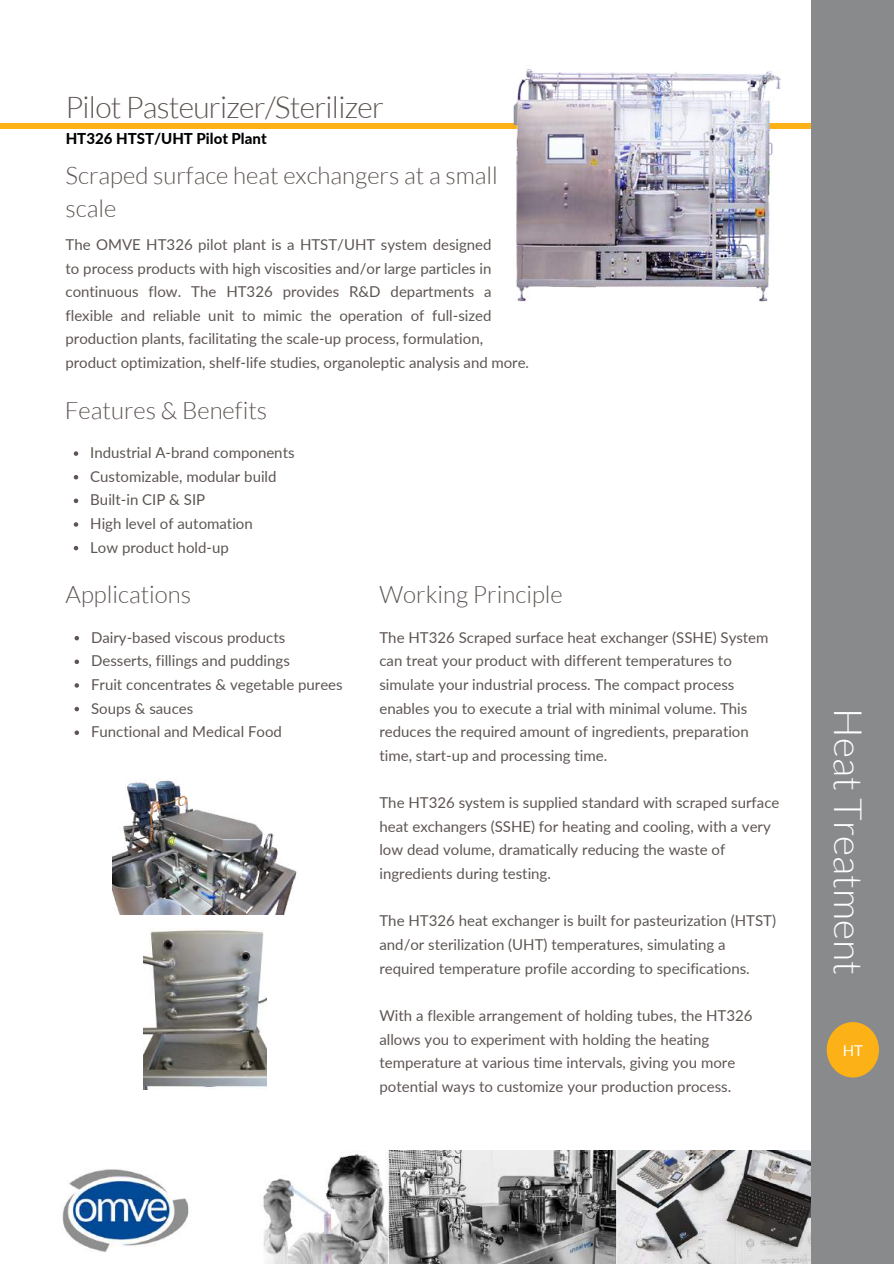
<style>
.page{position:relative;width:894px;height:1264px;background:#fff}
.page>*{position:absolute;margin:0;border:0;box-sizing:border-box;transform-origin:0 0}
.t1{font:300 39px "Lato";color:#fff}
.t2{font:300 30px "Lato";letter-spacing:-.025em;color:#5d5553}
.t3{font:300 24px/32.7px "Lato";color:#5d5553}
.t4{font:15px/23.7px "Lato";color:#5d5553}
.t5{font:800 15px "Lato";color:#000}
.t6{font:15px "Lato";color:#fff}
</style>
<div class="page">
<div style="left:1px;top:123px;width:892px;height:6px;background:#fcb116"></div>
<img style="left:62px;top:1150px;width:749px;height:113px">
<div style="left:811px;top:0;width:82px;height:1263px;background:#888a8c"></div>
<div style="left:826px;top:1022px;width:52px;height:55px;background:#fcb116;border-radius:50%"></div>
<img style="left:113px;top:780px;width:184px;height:134px">
<img style="left:143px;top:930px;width:124px;height:159px">
<img style="left:513px;top:65px;width:267px;height:237px">
<svg style="left:74px;top:451px;width:4px;height:5px"></svg>
<svg style="left:74px;top:475px;width:4px;height:4px"></svg>
<svg style="left:74px;top:498px;width:4px;height:5px"></svg>
<svg style="left:74px;top:522px;width:4px;height:4px"></svg>
<svg style="left:74px;top:546px;width:4px;height:4px"></svg>
<svg style="left:74px;top:636px;width:5px;height:4px"></svg>
<svg style="left:74px;top:659px;width:5px;height:5px"></svg>
<svg style="left:74px;top:683px;width:5px;height:4px"></svg>
<svg style="left:74px;top:706px;width:5px;height:5px"></svg>
<svg style="left:74px;top:730px;width:5px;height:5px"></svg>
<h2 class="t2" style="left:65px;top:88px;width:320px">Pilot Pasteurizer/Sterilizer</h2>
<p class="t5" style="left:66px;top:129px;width:202px">HT326 HTST/UHT Pilot Plant</p>
<h3 class="t3" style="left:65px;top:158px;width:433px">Scraped surface heat exchangers at a small scale</h3>
<p class="t4" style="left:65px;top:232px;width:427px;text-align:justify">The OMVE HT326 pilot plant is a HTST/UHT system designed to process products with high viscosities and/or large particles in continuous flow. The HT326 provides R&amp;D departments a flexible and reliable unit to mimic the operation of full-sized production plants, facilitating the scale-up process, formulation,</p>
<p class="t4" style="left:65px;top:350px;width:465px">product optimization, shelf-life studies, organoleptic analysis and more.</p>
<h3 class="t3" style="left:65px;top:393px;width:204px">Features &amp; Benefits</h3>
<p class="t4" style="left:90px;top:440px;width:206px">Industrial A-brand components<br>Customizable, modular build<br>Built-in CIP &amp; SIP<br>High level of automation<br>Low product hold-up</p>
<h3 class="t3" style="left:65px;top:577px;width:127px">Applications</h3>
<p class="t4" style="left:91px;top:625px;width:253px">Dairy-based viscous products<br>Desserts, fillings and puddings<br>Fruit concentrates &amp; vegetable purees<br>Soups &amp; sauces<br>Functional and Medical Food</p>
<h3 class="t3" style="left:379px;top:577px;width:185px">Working Principle</h3>
<p class="t4" style="left:379px;top:625px;width:390px">The HT326 Scraped surface heat exchanger (SSHE) System can treat your product with different temperatures to simulate your industrial process. The compact process enables you to execute a trial with minimal volume. This reduces the required amount of ingredients, preparation time, start-up and processing time.</p>
<p class="t4" style="left:379px;top:790px;width:401px">The HT326 system is supplied standard with scraped surface heat exchangers (SSHE) for heating and cooling, with a very low dead volume, dramatically reducing the waste of ingredients during testing.</p>
<p class="t4" style="left:379px;top:908px;width:398px">The HT326 heat exchanger is built for pasteurization (HTST) and/or sterilization (UHT) temperatures, simulating a required temperature profile according to specifications.</p>
<p class="t4" style="left:379px;top:1003px;width:374px">With a flexible arrangement of holding tubes, the HT326 allows you to experiment with holding the heating temperature at various time intervals, giving you more potential ways to customize your production process.</p>
<h1 class="t1" style="left:872px;top:708px;width:268px;rotate:90deg">Heat Treatment</h1>
<p class="t6" style="left:842px;top:1040px;width:22px">HT</p>
</div>
